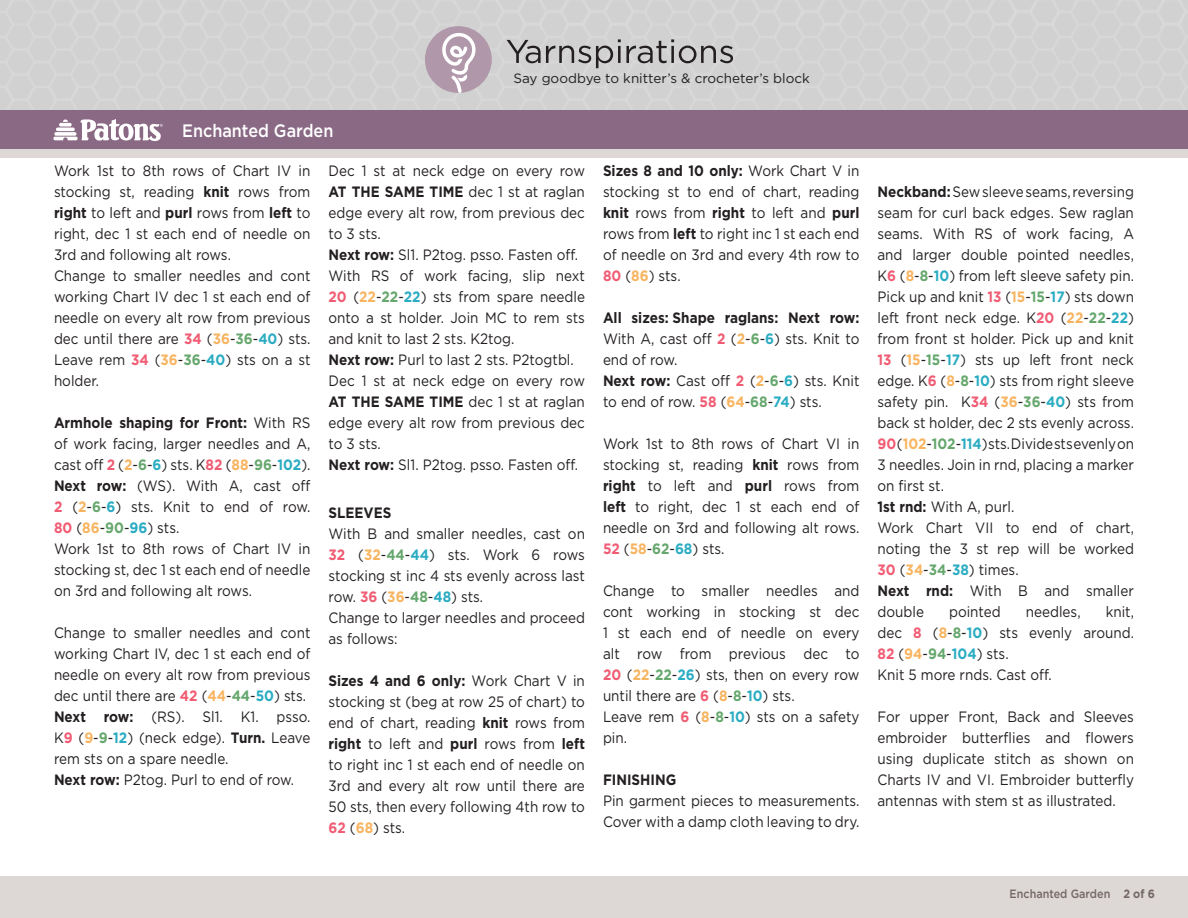
<style>
.page{position:relative;width:1188px;height:918px;background:#fff}
.page>*{position:absolute;margin:0;border:0;box-sizing:border-box;transform-origin:0 0}
.t1{font:500 18px "Gotham";color:#fff;scale:.9 1}
.body_copy_tabs1{font:15px/21px "Gotham";color:#231f20;text-align:justify;scale:.9 1}
.body_copy_tabs1-2{font:700 15px "Gotham";color:#231f20;scale:.9 1}
.t2{font:13.5px "Gotham";color:#231f20}
.Body_Text{font:500 12px "Gotham";color:#746865;scale:.9 1}
.s1{font-weight:700}
.s2{font-weight:700;color:#f05c73}
.s3{font-weight:700;color:#f8b460}
.s4{font-weight:700;color:#65a76c}
.s5{font-weight:700;color:#2aacc2}
</style>
<div class="page">
<div style="left:0;top:1px;width:638px;height:110px;background:#d1d1d1"></div>
<div style="left:638px;top:1px;width:213px;height:110px;background:#d1d1d1"></div>
<div style="left:851px;top:1px;width:213px;height:110px;background:#d1d1d1"></div>
<div style="left:1064px;top:1px;width:124px;height:110px;background:#d1d1d1"></div>
<div style="left:0;top:111px;width:1188px;height:38px;background:#8a6984"></div>
<div style="left:425px;top:26px;width:67px;height:67px;background:#b098aa;border-radius:50%"></div>
<svg style="left:442px;top:33px;width:34px;height:60px"></svg>
<svg style="left:507px;top:39px;width:226px;height:29px;background:#aeaeae"></svg>
<svg style="left:53px;top:119px;width:110px;height:22px"></svg>
<div style="left:0;top:149px;width:1188px;height:769px;background:#ddd7d6"></div>
<div style="left:0;top:158px;width:1188px;height:717px;background:#fff"></div>
<p class="t1" style="left:182px;top:120px;width:169px">Enchanted Garden</p>
<p class="t2" style="left:513px;top:71px;width:298px">Say goodbye to knitter’s &amp; crocheter’s block</p>
<p class="body_copy_tabs1" style="left:54px;top:160px;width:287px">Work 1st to 8th rows of Chart IV in stocking st, reading <span class="s1">knit</span> rows from <span class="s1">right</span> to left and <span class="s1">purl</span> rows from <span class="s1">left</span> to right, dec 1 st each end of needle on 3rd and following alt rows.</p>
<p class="body_copy_tabs1" style="left:54px;top:265px;width:287px">Change to smaller needles and cont working Chart IV dec 1 st each end of needle on every alt row from previous dec until there are <span class="s2">34</span> (<span class="s3">36</span>-<span class="s4">36</span>-<span class="s5">40</span>) sts.<br>Leave rem <span class="s2">34</span> (<span class="s3">36</span>-<span class="s4">36</span>-<span class="s5">40</span>) sts on a st holder.</p>
<p class="body_copy_tabs1" style="left:54px;top:412px;width:287px"><span class="s1">Armhole shaping for Front:</span> With RS of work facing, larger needles and A, cast off <span class="s2">2</span> (<span class="s3">2</span>-<span class="s4">6</span>-<span class="s5">6</span>) sts. K<span class="s2">82</span> (<span class="s3">88</span>-<span class="s4">96</span>-<span class="s5">102</span>).</p>
<p class="body_copy_tabs1" style="left:54px;top:475px;width:287px"><span class="s1">Next row:</span> (WS). With A, cast off <span class="s2">2</span> (<span class="s3">2</span>-<span class="s4">6</span>-<span class="s5">6</span>) sts. Knit to end of row.<br><span class="s2">80</span> (<span class="s3">86</span>-<span class="s4">90</span>-<span class="s5">96</span>) sts.</p>
<p class="body_copy_tabs1" style="left:54px;top:538px;width:286px">Work 1st to 8th rows of Chart IV in stocking st, dec 1 st each end of needle on 3rd and following alt rows.</p>
<p class="body_copy_tabs1" style="left:54px;top:622px;width:287px">Change to smaller needles and cont working Chart IV, dec 1 st each end of needle on every alt row from previous dec until there are <span class="s2">42</span> (<span class="s3">44</span>-<span class="s4">44</span>-<span class="s5">50</span>) sts.</p>
<p class="body_copy_tabs1" style="left:54px;top:706px;width:287px"><span class="s1">Next row:</span> (RS). Sl1. K1. psso.<br>K<span class="s2">9</span> (<span class="s3">9</span>-<span class="s4">9</span>-<span class="s5">12</span>) (neck edge). <span class="s1">Turn.</span> Leave rem sts on a spare needle.</p>
<p class="body_copy_tabs1" style="left:54px;top:769px;width:268px"><span class="s1">Next row:</span> P2tog. Purl to end of row.</p>
<p class="body_copy_tabs1" style="left:328px;top:160px;width:287px">Dec 1 st at neck edge on every row <span class="s1">AT THE SAME TIME</span> dec 1 st at raglan edge every alt row, from previous dec to 3 sts.</p>
<p class="body_copy_tabs1" style="left:328px;top:244px;width:279px"><span class="s1">Next row:</span> Sl1. P2tog. psso. Fasten off.</p>
<p class="body_copy_tabs1" style="left:328px;top:265px;width:287px">With RS of work facing, slip next <span class="s2">20</span> (<span class="s3">22</span>-<span class="s4">22</span>-<span class="s5">22</span>) sts from spare needle onto a st holder. Join MC to rem sts and knit to last 2 sts. K2tog.</p>
<p class="body_copy_tabs1" style="left:328px;top:349px;width:274px"><span class="s1">Next row:</span> Purl to last 2 sts. P2togtbl.</p>
<p class="body_copy_tabs1" style="left:328px;top:370px;width:287px">Dec 1 st at neck edge on every row <span class="s1">AT THE SAME TIME</span> dec 1 st at raglan edge every alt row from previous dec to 3 sts.</p>
<p class="body_copy_tabs1" style="left:328px;top:454px;width:279px"><span class="s1">Next row:</span> Sl1. P2tog. psso. Fasten off.</p>
<p class="body_copy_tabs1-2" style="left:328px;top:504px;width:71px">SLEEVES</p>
<p class="body_copy_tabs1" style="left:328px;top:523px;width:286px">With B and smaller needles, cast on <span class="s2">32</span> (<span class="s3">32</span>-<span class="s4">44</span>-<span class="s5">44</span>) sts. Work 6 rows stocking st inc 4 sts evenly across last row. <span class="s2">36</span> (<span class="s3">36</span>-<span class="s4">48</span>-<span class="s5">48</span>) sts.</p>
<p class="body_copy_tabs1" style="left:328px;top:607px;width:286px">Change to larger needles and proceed as follows:</p>
<p class="body_copy_tabs1" style="left:328px;top:670px;width:287px"><span class="s1">Sizes 4 and 6 only:</span> Work Chart V in stocking st (beg at row 25 of chart) to end of chart, reading <span class="s1">knit</span> rows from <span class="s1">right</span> to left and <span class="s1">purl</span> rows from <span class="s1">left </span>to right inc 1 st each end of needle on 3rd and every alt row until there are 50 sts, then every following 4th row to <span class="s2">62</span> (<span class="s3">68</span>) sts.</p>
<p class="body_copy_tabs1" style="left:603px;top:160px;width:287px"><span class="s1">Sizes 8 and 10 only:</span> Work Chart V in stocking st to end of chart, reading <span class="s1">knit</span> rows from <span class="s1">right</span> to left and <span class="s1">purl </span>rows from <span class="s1">left</span> to right inc 1 st each end of needle on 3rd and every 4th row to <span class="s2">80</span> (<span class="s3">86</span>) sts.</p>
<p class="body_copy_tabs1" style="left:603px;top:307px;width:286px"><span class="s1">All sizes: Shape raglans: Next row:<br></span>With A, cast off <span class="s2">2</span> (<span class="s3">2</span>-<span class="s4">6</span>-<span class="s5">6</span>) sts. Knit to end of row.</p>
<p class="body_copy_tabs1" style="left:603px;top:370px;width:286px"><span class="s1">Next row:</span> Cast off <span class="s2">2</span> (<span class="s3">2</span>-<span class="s4">6</span>-<span class="s5">6</span>) sts. Knit to end of row. <span class="s2">58</span> (<span class="s3">64</span>-<span class="s4">68</span>-<span class="s5">74</span>) sts.</p>
<p class="body_copy_tabs1" style="left:603px;top:433px;width:287px">Work 1st to 8th rows of Chart VI in stocking st, reading <span class="s1">knit</span> rows from <span class="s1">right</span> to left and <span class="s1">purl</span> rows from <span class="s1">left</span> to right, dec 1 st each end of needle on 3rd and following alt rows.<br><span class="s2">52</span> (<span class="s3">58</span>-<span class="s4">62</span>-<span class="s5">68</span>) sts.</p>
<p class="body_copy_tabs1" style="left:603px;top:580px;width:287px">Change to smaller needles and cont working in stocking st dec 1 st each end of needle on every alt row from previous dec to <span class="s2">20</span> (<span class="s3">22</span>-<span class="s4">22</span>-<span class="s5">26</span>) sts, then on every row until there are <span class="s2">6</span> (<span class="s3">8</span>-<span class="s4">8</span>-<span class="s5">10</span>) sts.</p>
<p class="body_copy_tabs1" style="left:603px;top:706px;width:287px">Leave rem <span class="s2">6</span> (<span class="s3">8</span>-<span class="s4">8</span>-<span class="s5">10</span>) sts on a safety pin.</p>
<p class="body_copy_tabs1-2" style="left:603px;top:771px;width:83px">FINISHING</p>
<p class="body_copy_tabs1" style="left:603px;top:790px;width:287px">Pin garment pieces to measurements.<br>Cover with a damp cloth leaving to dry.</p>
<p class="body_copy_tabs1" style="left:878px;top:181px;width:287px"><span class="s1">Neckband:</span> Sew sleeve seams, reversing seam for curl back edges. Sew raglan seams. With RS of work facing, A and larger double pointed needles, K<span class="s2">6</span> (<span class="s3">8</span>-<span class="s4">8</span>-<span class="s5">10</span>) from left sleeve safety pin.<br>Pick up and knit <span class="s2">13</span> (<span class="s3">15</span>-<span class="s4">15</span>-<span class="s5">17</span>) sts down left front neck edge. K<span class="s2">20</span> (<span class="s3">22</span>-<span class="s4">22</span>-<span class="s5">22</span>) from front st holder. Pick up and knit <span class="s2">13</span> (<span class="s3">15</span>-<span class="s4">15</span>-<span class="s5">17</span>) sts up left front neck edge. K<span class="s2">6</span> (<span class="s3">8</span>-<span class="s4">8</span>-<span class="s5">10</span>) sts from right sleeve safety pin. K<span class="s2">34</span> (<span class="s3">36</span>-<span class="s4">36</span>-<span class="s5">40</span>) sts from back st holder, dec 2 sts evenly across.<br><span class="s2">90</span> (<span class="s3">102</span>-<span class="s4">102</span>-<span class="s5">114</span>) sts. Divide sts evenly on 3 needles. Join in rnd, placing a marker on first st.</p>
<p class="body_copy_tabs1" style="left:878px;top:496px;width:154px"><span class="s1">1st rnd:</span> With A, purl.</p>
<p class="body_copy_tabs1" style="left:878px;top:517px;width:287px">Work Chart VII to end of chart, noting the 3 st rep will be worked <span class="s2">30</span> (<span class="s3">34</span>-<span class="s4">34</span>-<span class="s5">38</span>) times.</p>
<p class="body_copy_tabs1" style="left:878px;top:580px;width:287px"><span class="s1">Next rnd:</span> With B and smaller double</p>
<p class="body_copy_tabs1" style="left:878px;top:601px;width:286px;text-indent:228px">knit, dec <span class="s2">8</span> (<span class="s3">8</span>-<span class="s4">8</span>-<span class="s5">10</span>) sts evenly around.<br><span class="s2">82</span> (<span class="s3">94</span>-<span class="s4">94</span>-<span class="s5">104</span>) sts.</p>
<p class="body_copy_tabs1" style="left:878px;top:664px;width:195px">Knit 5 more rnds. Cast off.</p>
<p class="body_copy_tabs1" style="left:878px;top:706px;width:287px">For upper Front, Back and Sleeves embroider butterflies and flowers using duplicate stitch as shown on Charts IV and VI. Embroider butterfly antennas with stem st as illustrated.</p>
<p class="body_copy_tabs1" style="left:949px;top:601px;width:59px">pointed</p>
<p class="body_copy_tabs1" style="left:1026px;top:601px;width:62px">needles,</p>
<p class="Body_Text" style="left:1010px;top:887px;width:163px">Enchanted Garden <span class="s1">2 of 6</span></p>
</div>
